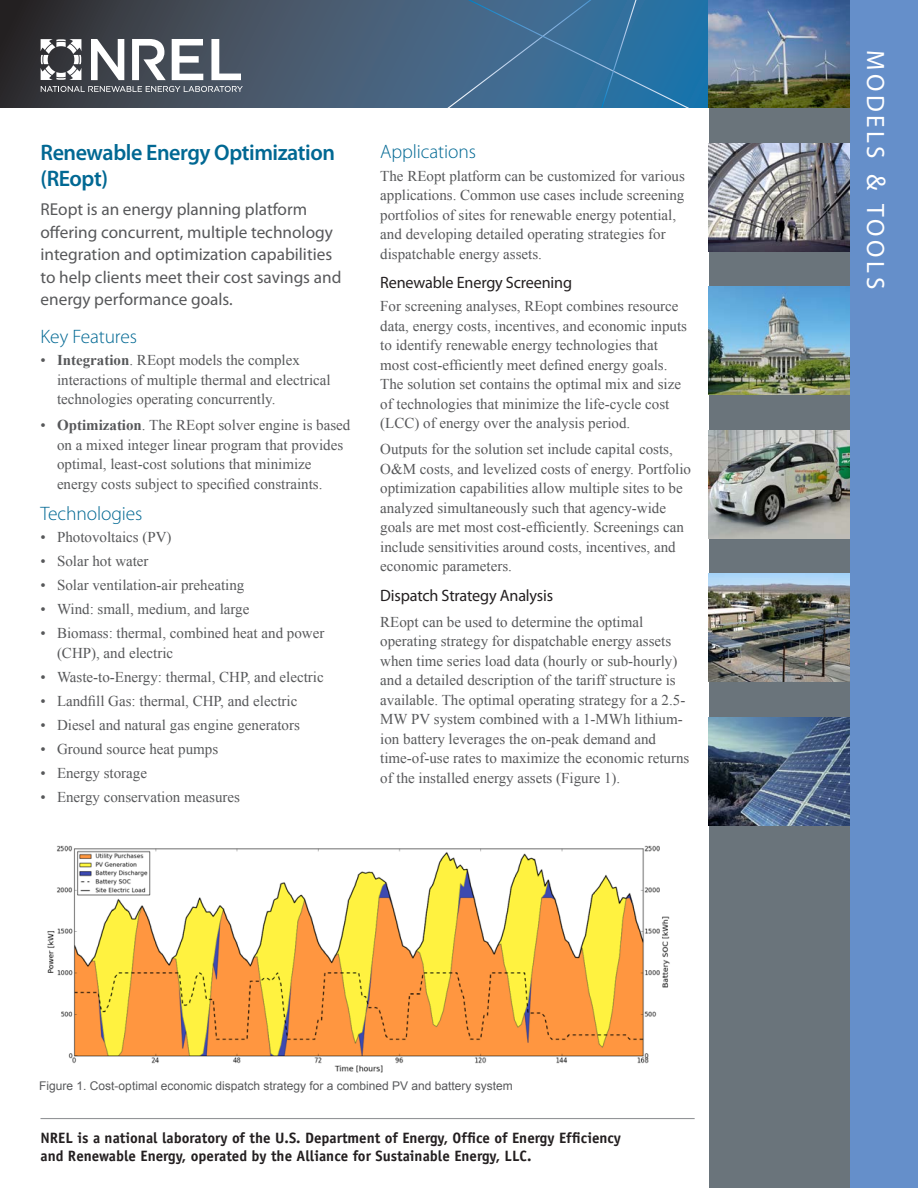
<style>
.page{position:relative;width:918px;height:1188px;background:#fff}
.page>*{position:absolute;margin:0;border:0;box-sizing:border-box;transform-origin:0 0}
.t1{font:25.2px "Myriad Pro";letter-spacing:.145em;color:#fff}
.blue_header{font:600 22.5px/25.5px "Myriad Pro";letter-spacing:-.02em;color:#006893}
.Minor__Heads-2{font:300 19.5px "Myriad Pro";letter-spacing:-.005em;color:#006893}
.Intro_Text{font:17.25px/22.5px "Myriad Pro";color:#57585a}
.subhead_black{font:16.5px "Myriad Pro";letter-spacing:-.01em;color:#231f20}
.body_text{font:16.5px "Myriad Pro";letter-spacing:-.01em;color:#231f20}
.body_text-2{font:15px/19.5px "Times New Roman";color:#57585a}
.t2{font:700 15px/18px "Officina Sans Std";color:#231f20}
.t3{font:12px "Arial";color:#58595b}
.s1{font-weight:700}
.s2{font-size:27px}
</style>
<div class="page">
<svg style="left:0;top:0;width:425px;height:108px;background:#414e5d"></svg>
<svg style="left:425px;top:0;width:284px;height:108px;background:#376f99"></svg>
<div style="left:709px;top:0;width:209px;height:1188px;background:#6a747b"></div>
<img style="left:709px;top:287px;width:141px;height:108px">
<img style="left:709px;top:0;width:141px;height:108px">
<img style="left:709px;top:143px;width:141px;height:108px">
<img style="left:709px;top:717px;width:141px;height:108px">
<img style="left:709px;top:430px;width:141px;height:108px">
<img style="left:709px;top:574px;width:141px;height:108px">
<div style="left:850px;top:0;width:68px;height:1188px;background:#658fca"></div>
<hr style="left:40px;top:1118px;width:655px;height:1px;background:#939598">
<svg style="left:41px;top:39px;width:41px;height:41px"></svg>
<svg style="left:91px;top:39px;width:33px;height:41px"></svg>
<svg style="left:132px;top:39px;width:34px;height:41px"></svg>
<svg style="left:172px;top:39px;width:31px;height:41px"></svg>
<svg style="left:211px;top:39px;width:30px;height:41px"></svg>
<svg style="left:41px;top:86px;width:202px;height:6px"></svg>
<img style="left:47px;top:845px;width:623px;height:228px">
<p class="blue_header" style="left:40px;top:139px;width:296px">Renewable Energy Optimization (REopt)</p>
<p class="Intro_Text" style="left:40px;top:198px;width:302px">REopt is an energy planning platform offering concurrent, multiple technology integration and optimization capabilities to help clients meet their cost savings and energy performance goals.</p>
<p class="Minor__Heads-2" style="left:40px;top:324px;width:98px">Key Features</p>
<p class="body_text-2" style="left:57px;top:350px;width:275px;text-indent:-16px">• <span class="s1">Integration</span>. REopt models the complex interactions of multiple thermal and electrical technologies operating concurrently.</p>
<p class="body_text-2" style="left:57px;top:415px;width:295px;text-indent:-16px">• <span class="s1">Optimization</span>. The REopt solver engine is based on a mixed integer linear program that provides optimal, least-cost solutions that minimize energy costs subject to specified constraints.</p>
<p class="Minor__Heads-2" style="left:40px;top:501px;width:103px">Technologies</p>
<p class="body_text-2" style="left:40px;top:527px;width:133px">• Photovoltaics (PV)</p>
<p class="body_text-2" style="left:40px;top:551px;width:110px">• Solar hot water</p>
<p class="body_text-2" style="left:40px;top:575px;width:205px">• Solar ventilation-air preheating</p>
<p class="body_text-2" style="left:40px;top:599px;width:210px">• Wind: small, medium, and large</p>
<p class="body_text-2" style="left:57px;top:623px;width:269px;text-indent:-16px">• Biomass: thermal, combined heat and power (CHP), and electric</p>
<p class="body_text-2" style="left:40px;top:667px;width:285px">• Waste-to-Energy: thermal, CHP, and electric</p>
<p class="body_text-2" style="left:40px;top:691px;width:258px">• Landfill Gas: thermal, CHP, and electric</p>
<p class="body_text-2" style="left:40px;top:715px;width:261px">• Diesel and natural gas engine generators</p>
<p class="body_text-2" style="left:40px;top:739px;width:179px">• Ground source heat pumps</p>
<p class="body_text-2" style="left:40px;top:763px;width:108px">• Energy storage</p>
<p class="body_text-2" style="left:40px;top:787px;width:201px">• Energy conservation measures</p>
<p class="Minor__Heads-2" style="left:380px;top:140px;width:97px">Applications</p>
<p class="body_text-2" style="left:380px;top:166px;width:306px">The REopt platform can be customized for various applications. Common use cases include screening portfolios of sites for renewable energy potential, and developing detailed operating strategies for dispatchable energy assets.</p>
<p class="subhead_black" style="left:380px;top:272px;width:193px">Renewable Energy Screening</p>
<p class="body_text-2" style="left:380px;top:296px;width:308px">For screening analyses, REopt combines resource data, energy costs, incentives, and economic inputs to identify renewable energy technologies that most cost-efficiently meet defined energy goals.<br>The solution set contains the optimal mix and size of technologies that minimize the life-cycle cost (LCC) of energy over the analysis period.</p>
<p class="body_text-2" style="left:380px;top:439px;width:312px">Outputs for the solution set include capital costs, O&amp;M costs, and levelized costs of energy. Portfolio optimization capabilities allow multiple sites to be analyzed simultaneously such that agency-wide goals are met most cost-efficiently. Screenings can include sensitivities around costs, incentives, and economic parameters.</p>
<p class="body_text" style="left:380px;top:585px;width:174px">Dispatch Strategy Analysis</p>
<p class="body_text-2" style="left:380px;top:612px;width:311px">REopt can be used to determine the optimal operating strategy for dispatchable energy assets when time series load data (hourly or sub-hourly) and a detailed description of the tariff structure is available. The optimal operating strategy for a 2.5- MW PV system combined with a 1-MWh lithium&shy;ion battery leverages the on-peak demand and time-of-use rates to maximize the economic returns of the installed energy assets (Figure 1).</p>
<p class="t3" style="left:39px;top:1078px;width:475px">Figure 1. Cost-optimal economic dispatch strategy for a combined PV and battery system</p>
<p class="t2" style="left:40px;top:1129px;width:582px">NREL is a national laboratory of the U.S. Department of Energy, Office of Energy Efficiency and Renewable Energy, operated by the Alliance for Sustainable Energy, LLC.</p>
<h1 class="t1" style="left:891px;top:50px;width:241px;rotate:90deg">models <span class="s2">&amp;</span> tools</h1>
</div>
